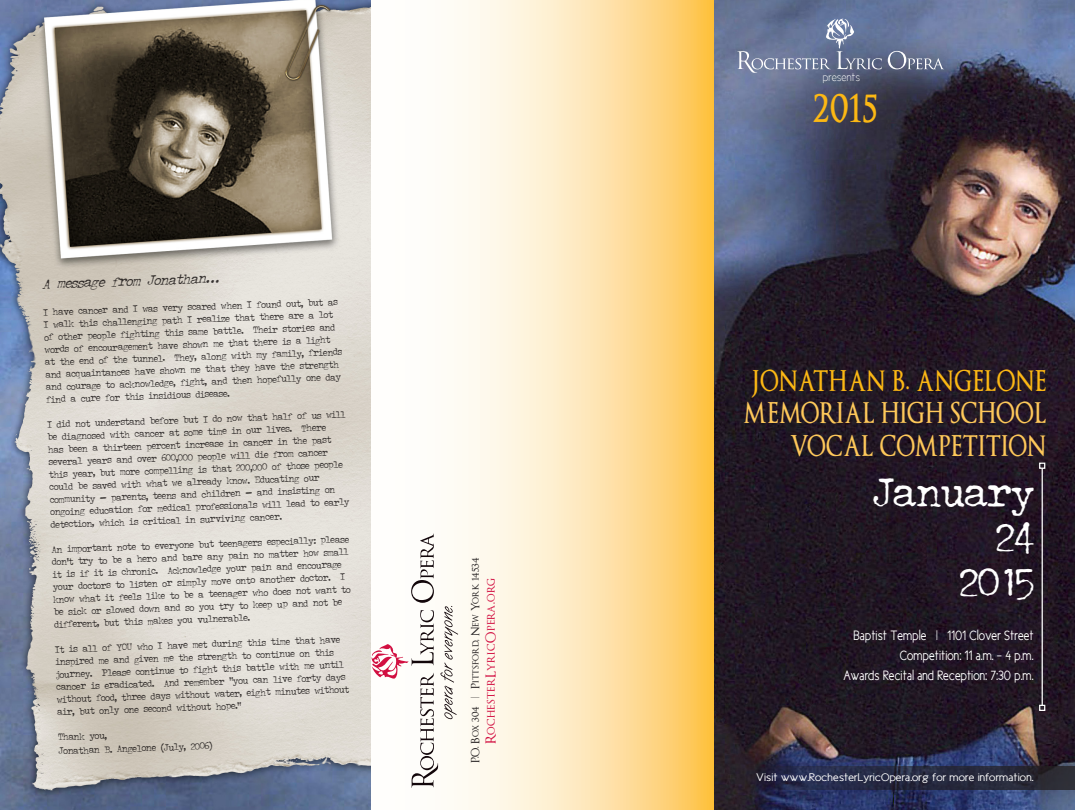
<style>
.page{position:relative;width:1075px;height:810px;background:#fff}
.page>*{position:absolute;margin:0;border:0;box-sizing:border-box;transform-origin:0 0}
.t1{font:600 46.88px "Optimus Princeps";color:#fcb814;scale:.8 1}
.t2{font:37.5px "John Doe";color:#fff}
.t3{font:600 28.12px "Optimus Princeps";letter-spacing:.02em;color:#fec85a;scale:.8 1}
.t4{font:600 28.12px "Optimus Princeps";letter-spacing:.02em;color:#fcb814;scale:.8 1}
.t5{font:13.75px "New Cicle Gordita";color:#fff;scale:.91 1}
.t6{font:13.75px "Optimus Princeps";letter-spacing:.025em;color:#d20f41}
.t7{font:italic 12.5px "John Doe";color:#231f20}
.t8{font:11.25px "New Cicle Gordita";color:#fff;scale:1.11 1}
.t9{font:11.25px "Optimus Princeps";letter-spacing:.005em;color:#231f20}
.t10{font:11.25px "New Cicle Fina";color:#fff}
.t11{font:8.75px/12.5px "John Doe";color:#231f20}
</style>
<div class="page">
<svg style="left:370px;top:0;width:344px;height:810px"></svg>
<img style="left:0;top:0;width:370px;height:810px">
<svg style="left:371px;top:533px;width:87px;height:255px"></svg>
<img style="left:714px;top:0;width:360px;height:810px">
<svg style="left:714px;top:766px;width:360px;height:23px;background:#26283d"></svg>
<hr style="left:1041px;top:468px;width:1px;height:237px;background:#fff">
<div style="left:1038px;top:463px;width:7px;height:6px;border:1px solid #fff"></div>
<div style="left:1038px;top:705px;width:7px;height:6px;border:1px solid #fff"></div>
<svg style="left:887px;top:51px;width:57px;height:18px"></svg>
<svg style="left:737px;top:19px;width:144px;height:54px;background:#737f9e"></svg>
<h3 class="t7" style="left:42px;top:275px;width:178px;rotate:-2deg">A message from Jonathan…</h3>
<p class="t11" style="left:43px;top:305px;width:299px;rotate:-2deg">I have cancer and I was very scared when I found out, but as I walk this challenging path I realize that there are a lot of other people fighting this same battle. Their stories and words of encouragement have shown me that there is a light at the end of the tunnel. They, along with my family, friends and acquaintances have shown me that they have the strength and courage to acknowledge, fight, and then hopefully one day find a cure for this insidious disease.</p>
<p class="t11" style="left:47px;top:418px;width:300px;rotate:-2deg">I did not understand before but I do now that half of us will be diagnosed with cancer at some time in our lives. There<br>has been a thirteen percent increase in cancer in the past several years and over 600,000 people will die from cancer this year, but more compelling is that 200,000 of those people could be saved with what we already know. Educating our community – parents, teens and children – and insisting on ongoing education for medical professionals will lead to early detection, which is critical in surviving cancer.</p>
<p class="t11" style="left:51px;top:543px;width:299px;rotate:-2deg">An important note to everyone but teenagers especially: please don’t try to be a hero and bare any pain no matter how small it is if it is chronic. Acknowledge your pain and encourage your doctors to listen or simply move onto another doctor. I know what it feels like to be a teenager who does not want to be sick or slowed down and so you try to keep up and not be different, but this makes you vulnerable.</p>
<p class="t11" style="left:55px;top:643px;width:294px;rotate:-2deg">It is all of YOU who I have met during this time that have inspired me and given me the strength to continue on this journey. Please continue to fight this battle with me until cancer is eradicated. And remember “you can live forty days without food, three days without water, eight minutes without air, but only one second without hope.”</p>
<p class="t11" style="left:58px;top:729px;width:155px;line-height:14.1px;rotate:-2deg">Thank you,<br>Jonathan B. Angelone (July, 2006)</p>
<p class="t9" style="left:469px;top:763px;width:207px;rotate:-90deg">P.O. Box 304 | Pittsford, New York 14534</p>
<p class="t6" style="left:484px;top:744px;width:168px;rotate:-90deg">RochesterLyricOpera.org</p>
<p class="t10" style="left:822px;top:71px;width:39px">presents</p>
<p class="t1" style="left:812px;top:83px;width:82px">2015</p>
<p class="t4" style="left:752px;top:365px;width:369px">JONATHAN B. ANGELONE</p>
<p class="t3" style="left:743px;top:398px;width:380px">MEMORIAL HIGH SCHOOL</p>
<p class="t3" style="left:790px;top:430px;width:321px">VOCAL COMPETITION</p>
<p class="t2" style="left:873px;top:466px;width:162px">January</p>
<p class="t2" style="left:996px;top:511px;width:39px">24</p>
<p class="t2" style="left:960px;top:556px;width:75px">2015</p>
<p class="t5" style="left:853px;top:628px;width:199px">Baptist Temple | 1101 Clover Street</p>
<p class="t5" style="left:899px;top:648px;width:149px">Competition: 11 a.m. – 4 p.m.</p>
<p class="t5" style="left:843px;top:668px;width:211px">Awards Recital and Reception: 7:30 p.m.</p>
<p class="t8" style="left:756px;top:772px;width:251px">Visit www.RochesterLyricOpera.org for more information.</p>
</div>
